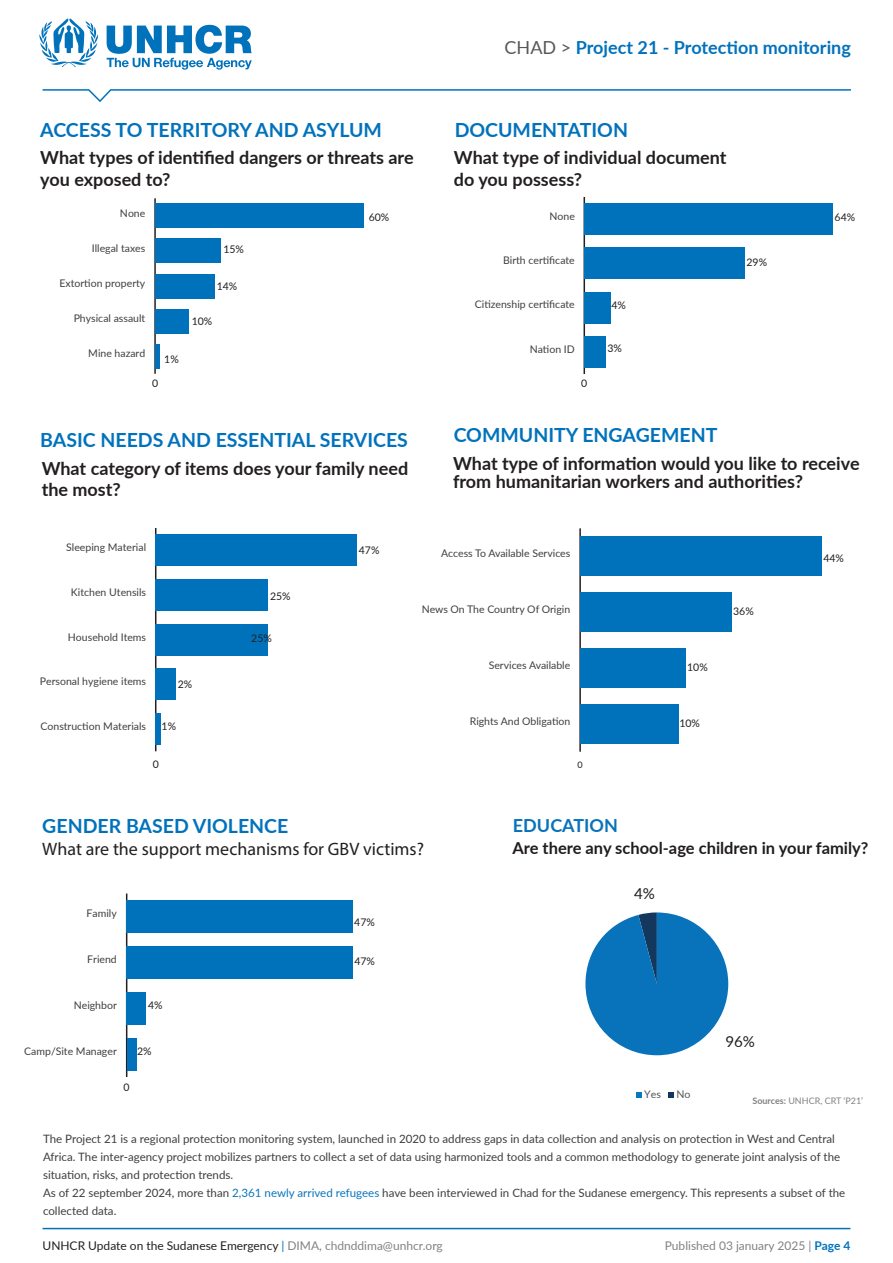
<style>
.page{position:relative;width:893px;height:1263px;background:#fff}
.page>*{position:absolute;margin:0;border:0;box-sizing:border-box;transform-origin:0 0}
.t1{font:700 19.5px "Lato";color:#0072bc}
.t2{font:700 18px/21.6px "Lato";color:#231f20}
.t3{font:18px "Myriad Pro";color:#231f20}
.t4{font:700 18px "Lato";color:#0072bc}
.t5{font:700 18px "Lato";color:#0872ba}
.t6{font:700 16.5px "Lato";color:#211d1e}
.t7{font:15.15px "Lato";color:#231f20}
.t8{font:12px "Lato";color:#231f20}
.t9{font:12px "Lato";color:#808285}
.t10{font:11.55px/18px "Lato";color:#3e3e3f}
.t11{font:10.5px "Lato";color:#3f3f40}
.t12{font:10.5px "Lato";color:#231f20}
.t13{font:10.5px "Lato";color:#515455}
.t14{font:9px "Lato";color:#808285}
.t15{font:9px "Lato";color:#231f20}
.s1{font-weight:400;color:#57585a}
.s2{font-weight:700}
.s3{color:#0976bd}
.s4{color:#0072bc}
.s5{color:#808285}
.s6{font-weight:700;color:#0072bc}
</style>
<div class="page">
<hr style="left:154px;top:198px;width:2px;height:176px;background:#231f20">
<div style="left:155px;top:203px;width:209px;height:25px;background:#0072bc"></div>
<div style="left:155px;top:238px;width:65px;height:25px;background:#0072bc"></div>
<div style="left:155px;top:274px;width:60px;height:25px;background:#0072bc"></div>
<div style="left:155px;top:309px;width:34px;height:25px;background:#0072bc"></div>
<div style="left:155px;top:344px;width:5px;height:25px;background:#0072bc"></div>
<hr style="left:583px;top:197px;width:2px;height:177px;background:#231f20">
<div style="left:584px;top:203px;width:249px;height:32px;background:#0072bc"></div>
<div style="left:584px;top:248px;width:161px;height:31px;background:#0072bc"></div>
<div style="left:584px;top:292px;width:26px;height:31px;background:#0072bc"></div>
<div style="left:584px;top:336px;width:21px;height:32px;background:#0072bc"></div>
<hr style="left:155px;top:528px;width:1px;height:223px;background:#231f20">
<div style="left:156px;top:534px;width:201px;height:32px;background:#0072bc"></div>
<div style="left:156px;top:579px;width:112px;height:32px;background:#0072bc"></div>
<div style="left:156px;top:624px;width:112px;height:31px;background:#0072bc"></div>
<div style="left:156px;top:668px;width:20px;height:32px;background:#0072bc"></div>
<div style="left:156px;top:713px;width:5px;height:32px;background:#0072bc"></div>
<hr style="left:126px;top:893px;width:1px;height:184px;background:#231f20">
<div style="left:127px;top:900px;width:226px;height:33px;background:#0072bc"></div>
<div style="left:127px;top:946px;width:226px;height:33px;background:#0072bc"></div>
<div style="left:127px;top:992px;width:19px;height:32px;background:#0072bc"></div>
<div style="left:127px;top:1038px;width:9px;height:32px;background:#0072bc"></div>
<hr style="left:579px;top:528px;width:2px;height:224px;background:#231f20">
<div style="left:580px;top:536px;width:242px;height:40px;background:#0072bc"></div>
<div style="left:580px;top:592px;width:152px;height:40px;background:#0072bc"></div>
<div style="left:580px;top:648px;width:106px;height:40px;background:#0072bc"></div>
<div style="left:580px;top:704px;width:99px;height:40px;background:#0072bc"></div>
<svg style="left:585px;top:912px;width:143px;height:143px"></svg>
<svg style="left:636px;top:1092px;width:6px;height:6px"></svg>
<svg style="left:668px;top:1092px;width:6px;height:6px"></svg>
<hr style="left:43px;top:1228px;width:807px;height:1px;background:#0072bc">
<svg style="left:42px;top:89px;width:809px;height:13px"></svg>
<svg style="left:39px;top:19px;width:60px;height:48px"></svg>
<svg style="left:107px;top:25px;width:145px;height:45px"></svg>
<h1 class="t1" style="left:40px;top:116px;width:343px">ACCESS TO TERRITORY AND ASYLUM</h1>
<h2 class="t2" style="left:40px;top:146px;width:375px">What types of identified dangers or threats are you exposed to?</h2>
<h2 class="t4" style="left:505px;top:34px;width:348px"><span class="s1">CHAD &gt;</span> Project 21 - Protection monitoring</h2>
<h1 class="t1" style="left:455px;top:115px;width:175px">DOCUMENTATION</h1>
<h2 class="t2" style="left:454px;top:146px;width:274px">What type of individual document do you possess?</h2>
<p class="t11" style="left:120px;top:205px;width:27px">None</p>
<p class="t11" style="left:92px;top:240px;width:55px">Illegal taxes</p>
<p class="t11" style="left:59px;top:276px;width:87px">Extortion property</p>
<p class="t11" style="left:74px;top:311px;width:73px">Physical assault</p>
<p class="t11" style="left:88px;top:346px;width:59px">Mine hazard</p>
<p class="t12" style="left:164px;top:351px;width:16px">1%</p>
<p class="t12" style="left:223px;top:242px;width:22px">15%</p>
<p class="t12" style="left:217px;top:278px;width:22px">14%</p>
<p class="t12" style="left:192px;top:314px;width:22px">10%</p>
<p class="t11" style="left:549px;top:209px;width:27px">None</p>
<p class="t12" style="left:369px;top:210px;width:22px">60%</p>
<p class="t12" style="left:835px;top:210px;width:22px">64%</p>
<p class="t12" style="left:747px;top:254px;width:22px">29%</p>
<p class="t12" style="left:611px;top:298px;width:16px">4%</p>
<p class="t12" style="left:607px;top:340px;width:16px">3%</p>
<p class="t11" style="left:503px;top:253px;width:73px">Birth certificate</p>
<p class="t11" style="left:475px;top:297px;width:102px">Citizenship certificate</p>
<p class="t11" style="left:530px;top:341px;width:47px">Nation ID</p>
<p class="t12" style="left:152px;top:376px;width:8px">0</p>
<p class="t12" style="left:581px;top:376px;width:8px">0</p>
<h1 class="t1" style="left:40px;top:425px;width:369px">BASIC NEEDS AND ESSENTIAL SERVICES</h1>
<h2 class="t2" style="left:42px;top:457px;width:368px">What category of items does your family need the most?</h2>
<h1 class="t1" style="left:454px;top:421px;width:265px">COMMUNITY ENGAGEMENT</h1>
<h2 class="t2" style="left:453px;top:454px;width:408px;line-height:18px">What type of information would you like to receive from humanitarian workers and authorities?</h2>
<p class="t11" style="left:66px;top:540px;width:81px">Sleeping Material</p>
<p class="t11" style="left:71px;top:585px;width:77px">Kitchen Utensils</p>
<p class="t11" style="left:68px;top:629px;width:80px">Household Items</p>
<p class="t11" style="left:40px;top:674px;width:108px">Personal hygiene items</p>
<p class="t11" style="left:41px;top:719px;width:107px">Construction Materials</p>
<p class="t12" style="left:178px;top:677px;width:16px">2%</p>
<p class="t12" style="left:162px;top:718px;width:16px">1%</p>
<p class="t12" style="left:153px;top:757px;width:8px">0</p>
<p class="t12" style="left:270px;top:588px;width:22px">25%</p>
<p class="t12" style="left:251px;top:631px;width:22px">25%</p>
<p class="t12" style="left:359px;top:542px;width:22px">47%</p>
<p class="t11" style="left:441px;top:546px;width:131px">Access To Available Services</p>
<p class="t11" style="left:422px;top:602px;width:150px">News On The Country Of Origin</p>
<p class="t11" style="left:489px;top:658px;width:83px">Services Available</p>
<p class="t11" style="left:470px;top:713px;width:102px">Rights And Obligation</p>
<p class="t15" style="left:577px;top:759px;width:7px">0</p>
<p class="t12" style="left:687px;top:660px;width:22px">10%</p>
<p class="t12" style="left:679px;top:716px;width:22px">10%</p>
<p class="t12" style="left:733px;top:604px;width:22px">36%</p>
<p class="t12" style="left:823px;top:550px;width:22px">44%</p>
<h1 class="t1" style="left:42px;top:811px;width:248px">GENDER BASED VIOLENCE</h1>
<h2 class="t5" style="left:513px;top:813px;width:107px">EDUCATION</h2>
<h2 class="t3" style="left:42px;top:838px;width:383px">What are the support mechanisms for GBV victims?</h2>
<p class="t11" style="left:87px;top:906px;width:32px">Family</p>
<p class="t11" style="left:87px;top:952px;width:31px">Friend</p>
<p class="t11" style="left:74px;top:998px;width:45px">Neighbor</p>
<p class="t11" style="left:24px;top:1043px;width:94px">Camp/Site Manager</p>
<p class="t12" style="left:148px;top:998px;width:16px">4%</p>
<p class="t12" style="left:137px;top:1043px;width:16px">2%</p>
<p class="t12" style="left:124px;top:1079px;width:8px">0</p>
<p class="t12" style="left:354px;top:915px;width:22px">47%</p>
<p class="t12" style="left:354px;top:954px;width:22px">47%</p>
<h3 class="t6" style="left:512px;top:836px;width:358px">Are there any school-age children in your family?</h3>
<h3 class="t7" style="left:634px;top:883px;width:22px">4%</h3>
<p class="t13" style="left:644px;top:1087px;width:18px">Yes</p>
<p class="t13" style="left:676px;top:1087px;width:16px">No</p>
<h3 class="t7" style="left:725px;top:1031px;width:31px">96%</h3>
<p class="t14" style="left:752px;top:1094px;width:112px"><span class="s2">Sources:</span> UNHCR, CRT ‘P21’</p>
<p class="t10" style="left:43px;top:1129px;width:804px">The Project 21 is a regional protection monitoring system, launched in 2020 to address gaps in data collection and analysis on protection in West and Central Africa. The inter-agency project mobilizes partners to collect a set of data using harmonized tools and a common methodology to generate joint analysis of the situation, risks, and protection trends.<br>As of 22 september 2024, more than <span class="s3">2,361 newly arrived refugees</span> have been interviewed in Chad for the Sudanese emergency. This represents a subset of the collected data.</p>
<p class="t8" style="left:43px;top:1236px;width:402px">UNHCR Update on the Sudanese Emergency <span class="s4">|</span> <span class="s5">DIMA, chdnddima@unhcr.org</span></p>
<p class="t9" style="left:665px;top:1236px;width:187px">Published 03 january 2025 | <span class="s6">Page 4</span></p>
</div>
